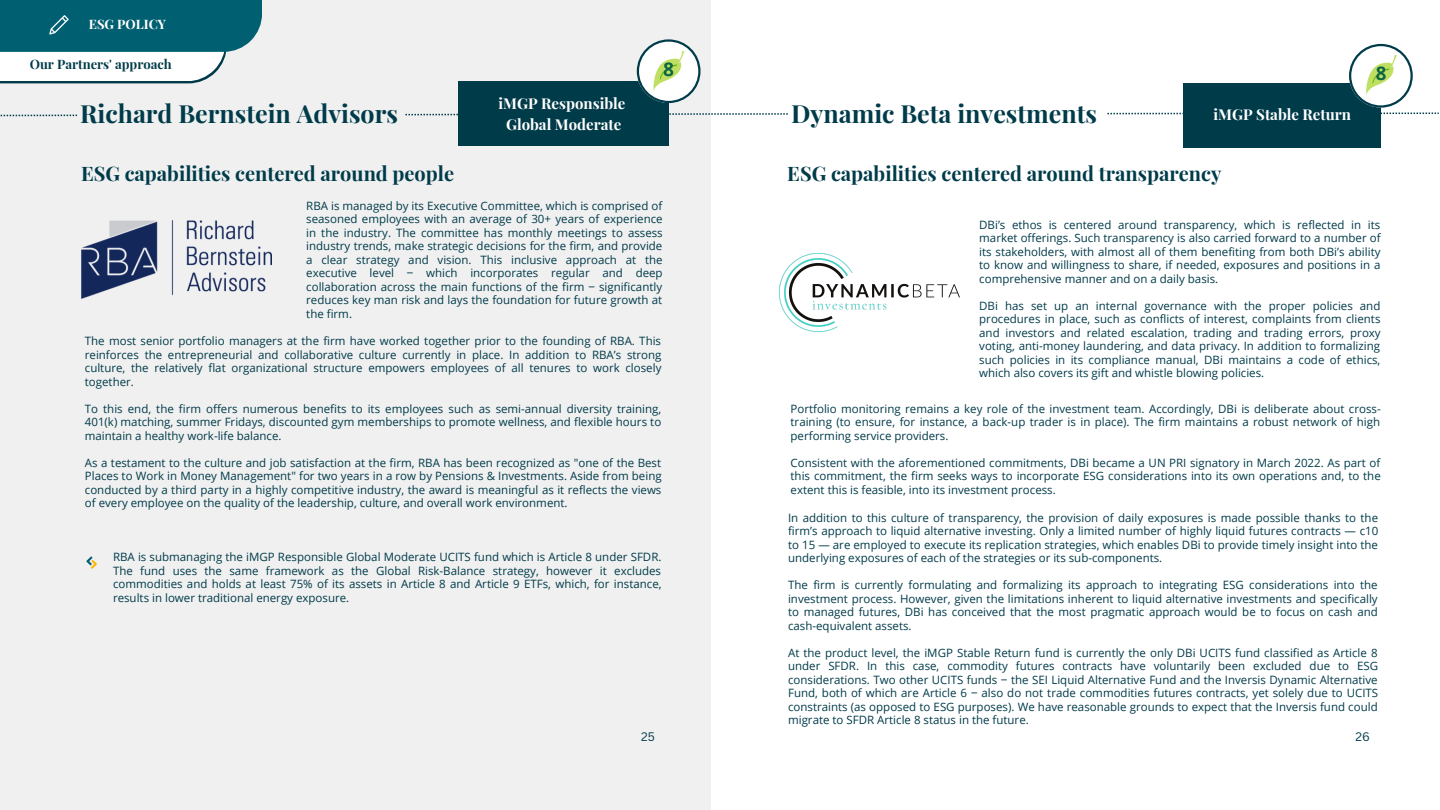
<style>
.page{position:relative;width:1440px;height:810px;background:#fff}
.page>*{position:absolute;margin:0;border:0;box-sizing:border-box;transform-origin:0 0}
.t1{font:700 25px "Playfair Display";color:#003b4a}
.t2{font:700 20px "Playfair Display";color:#003b4a}
.t3{font:700 15px "Playfair Display";color:#fff}
.t4{font:700 13px "Playfair Display";color:#003b4a}
.t5{font:700 13px "Playfair Display";color:#fff}
.t6{font:12px "Canva Sans";color:#003b4a}
.t7{font:11.5px/13.5px "Open Sans";color:#003b4a;text-align:justify}
.s1{font-family:"Noto Sans"}
</style>
<div class="page">
<div style="left:0;top:0;width:710px;height:810px;background:#f0f0f0"></div>
<div style="left:0;top:0;width:262px;height:52px;background:#006072"></div>
<svg style="left:86px;top:556px;width:11px;height:13px"></svg>
<img style="left:780px;top:253px;width:180px;height:78px">
<div style="left:1184px;top:83px;width:197px;height:64px;background:#003b4a"></div>
<div style="left:459px;top:82px;width:210px;height:64px;background:#003b4a"></div>
<img style="left:81px;top:221px;width:191px;height:78px">
<svg style="left:0;top:15px;width:1439px;height:101px"></svg>
<img style="left:1339px;top:34px;width:83px;height:82px">
<p class="t5" style="left:89px;top:15px;width:79px">ESG POLICY</p>
<p class="t4" style="left:30px;top:55px;width:144px">Our Partners' approach</p>
<p class="t3" style="left:498px;top:92px;width:128px">iMGP Responsible</p>
<p class="t3" style="left:506px;top:113px;width:117px">Global Moderate</p>
<p class="t1" style="left:80px;top:96px;width:319px">Richard Bernstein Advisors</p>
<p class="t1" style="left:791px;top:96px;width:308px">Dynamic Beta investments</p>
<p class="t3" style="left:1213px;top:104px;width:139px">iMGP Stable Return</p>
<p class="t2" style="left:81px;top:160px;width:375px">ESG capabilities centered around people</p>
<p class="t7" style="left:306px;top:199px;width:358px">RBA is managed by its Executive Committee, which is comprised of seasoned employees with an average of 30+ years of experience in the industry. The committee has monthly meetings to assess industry trends, make strategic decisions for the firm, and provide a clear strategy and vision. This inclusive approach at the executive level <span class="s1">‒</span> which incorporates regular and deep collaboration across the main functions of the firm <span class="s1">‒</span> significantly reduces key man risk and lays the foundation for future growth at the firm.</p>
<p class="t7" style="left:85px;top:334px;width:578px">The most senior portfolio managers at the firm have worked together prior to the founding of RBA. This reinforces the entrepreneurial and collaborative culture currently in place. In addition to RBA’s strong culture, the relatively flat organizational structure empowers employees of all tenures to work closely together.</p>
<p class="t7" style="left:85px;top:402px;width:578px">To this end, the firm offers numerous benefits to its employees such as semi-annual diversity training, 401(k) matching, summer Fridays, discounted gym memberships to promote wellness, and flexible hours to maintain a healthy work-life balance.</p>
<p class="t7" style="left:85px;top:456px;width:578px">As a testament to the culture and job satisfaction at the firm, RBA has been recognized as "one of the Best Places to Work in Money Management" for two years in a row by Pensions &amp; Investments. Aside from being conducted by a third party in a highly competitive industry, the award is meaningful as it reflects the views of every employee on the quality of the leadership, culture, and overall work environment.</p>
<p class="t7" style="left:113px;top:550px;width:550px">RBA is submanaging the iMGP Responsible Global Moderate UCITS fund which is Article 8 under SFDR.<br>The fund uses the same framework as the Global Risk-Balance strategy, however it excludes commodities and holds at least 75% of its assets in Article 8 and Article 9 ETFs, which, for instance, results in lower traditional energy exposure.</p>
<p class="t2" style="left:787px;top:160px;width:436px">ESG capabilities centered around transparency</p>
<p class="t7" style="left:979px;top:218px;width:403px">DBi’s ethos is centered around transparency, which is reflected in its market offerings. Such transparency is also carried forward to a number of its stakeholders, with almost all of them benefiting from both DBi’s ability to know and willingness to share, if needed, exposures and positions in a comprehensive manner and on a daily basis.</p>
<p class="t7" style="left:979px;top:299px;width:403px">DBi has set up an internal governance with the proper policies and procedures in place, such as conflicts of interest, complaints from clients and investors and related escalation, trading and trading errors, proxy voting, anti-money laundering, and data privacy. In addition to formalizing such policies in its compliance manual, DBi maintains a code of ethics, which also covers its gift and whistle blowing policies.</p>
<p class="t7" style="left:791px;top:402px;width:592px">Portfolio monitoring remains a key role of the investment team. Accordingly, DBi is deliberate about cross&shy;training (to ensure, for instance, a back-up trader is in place). The firm maintains a robust network of high performing service providers.</p>
<p class="t7" style="left:791px;top:456px;width:592px">Consistent with the aforementioned commitments, DBi became a UN PRI signatory in March 2022. As part of this commitment, the firm seeks ways to incorporate ESG considerations into its own operations and, to the extent this is feasible, into its investment process.</p>
<p class="t7" style="left:788px;top:510px;width:592px">In addition to this culture of transparency, the provision of daily exposures is made possible thanks to the firm’s approach to liquid alternative investing. Only a limited number of highly liquid futures contracts — c10 to 15 — are employed to execute its replication strategies, which enables DBi to provide timely insight into the underlying exposures of each of the strategies or its sub-components.</p>
<p class="t7" style="left:788px;top:578px;width:591px">The firm is currently formulating and formalizing its approach to integrating ESG considerations into the investment process. However, given the limitations inherent to liquid alternative investments and specifically to managed futures, DBi has conceived that the most pragmatic approach would be to focus on cash and cash-equivalent assets.</p>
<p class="t7" style="left:788px;top:645px;width:592px">At the product level, the iMGP Stable Return fund is currently the only DBi UCITS fund classified as Article 8 under SFDR. In this case, commodity futures contracts have voluntarily been excluded due to ESG considerations. Two other UCITS funds <span class="s1">‒</span> the SEI Liquid Alternative Fund and the Inversis Dynamic Alternative Fund, both of which are Article 6 <span class="s1">‒</span> also do not trade commodities futures contracts, yet solely due to UCITS constraints (as opposed to ESG purposes). We have reasonable grounds to expect that the Inversis fund could migrate to SFDR Article 8 status in the future.</p>
<p class="t6" style="left:641px;top:728px;width:15px">25</p>
<p class="t6" style="left:1355px;top:728px;width:16px">26</p>
</div>
